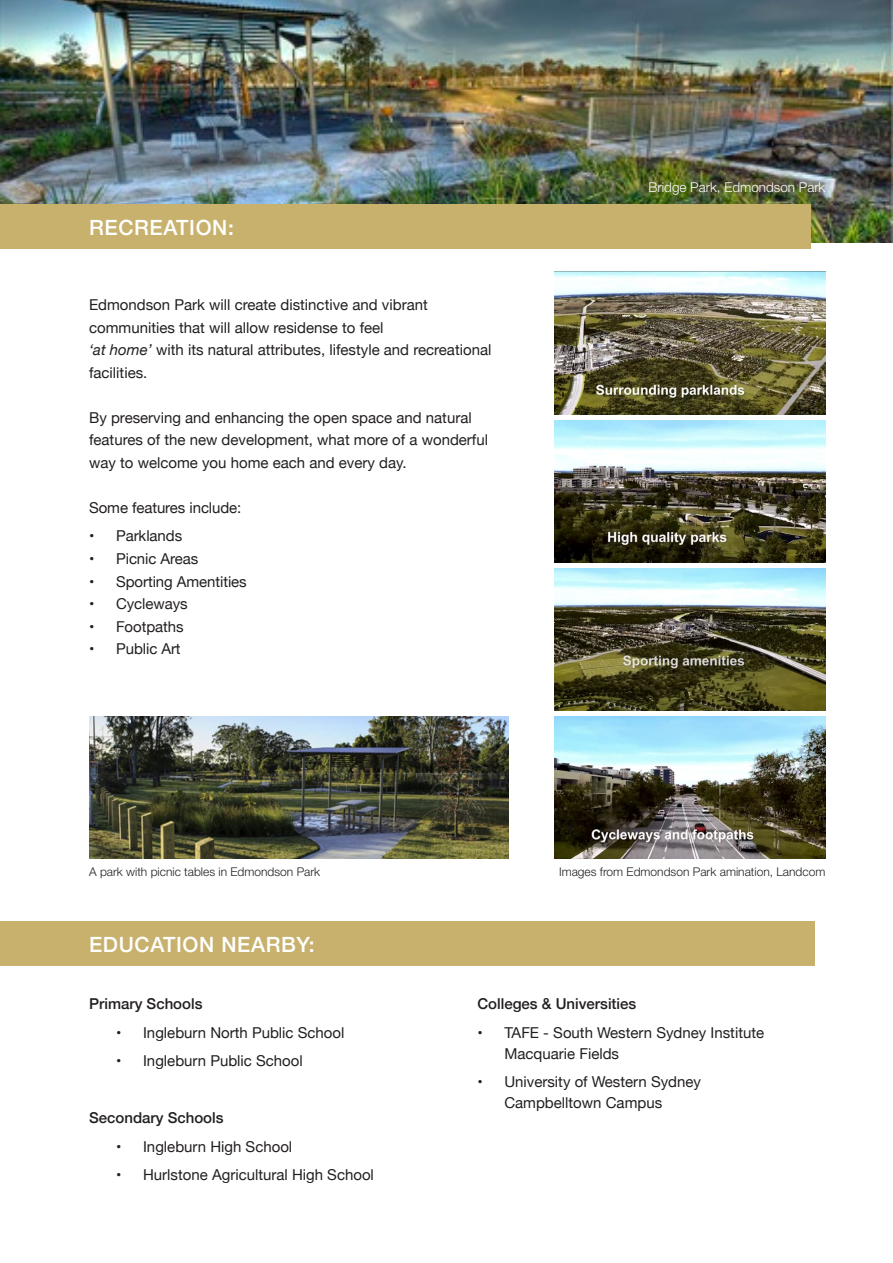
<style>
.page{position:relative;width:893px;height:1263px;background:#fff}
.page>*{position:absolute;margin:0;border:0;box-sizing:border-box;transform-origin:0 0}
.Heading{font:500 21px "Helvetica Neue";letter-spacing:.03em;color:#fff}
.t1{font:15px/22.5px "Helvetica Neue";color:#231f20}
.t2{font:500 15px "Helvetica Neue";color:#231f20}
.t3{font:300 13.5px "Helvetica Neue";color:#fff}
.t4{font:300 12px "Helvetica Neue";color:#231f20}
.s1{font-style:italic}
</style>
<div class="page">
<img style="left:0;top:0;width:893px;height:242px">
<div style="left:0;top:204px;width:810px;height:45px;background:#c7b16d"></div>
<div style="left:0;top:921px;width:815px;height:44px;background:#c7b16d"></div>
<img style="left:555px;top:568px;width:270px;height:142px">
<img style="left:555px;top:272px;width:270px;height:142px">
<img style="left:555px;top:420px;width:270px;height:142px">
<img style="left:555px;top:716px;width:270px;height:142px">
<img style="left:89px;top:716px;width:419px;height:142px">
<p class="Heading" style="left:89px;top:210px;width:146px">RECREATION:</p>
<p class="t1" style="left:89px;top:295px;width:404px">Edmondson Park will create distinctive and vibrant communities that will allow residense to feel<br><span class="s1">‘at home’</span> with its natural attributes, lifestyle and recreational facilities.</p>
<p class="t1" style="left:89px;top:407px;width:400px">By preserving and enhancing the open space and natural features of the new development, what more of a wonderful way to welcome you home each and every day.</p>
<p class="t1" style="left:89px;top:497px;width:154px">Some features include:</p>
<p class="t1" style="left:89px;top:526px;width:95px">• Parklands</p>
<p class="t1" style="left:89px;top:548px;width:111px">• Picnic Areas</p>
<p class="t1" style="left:89px;top:571px;width:159px">• Sporting Amentities</p>
<p class="t1" style="left:89px;top:593px;width:100px">• Cycleways</p>
<p class="t1" style="left:89px;top:616px;width:96px">• Footpaths</p>
<p class="t1" style="left:89px;top:638px;width:93px">• Public Art</p>
<p class="t3" style="left:648px;top:176px;width:178px">Bridge Park, Edmondson Park</p>
<p class="t4" style="left:89px;top:862px;width:233px">A park with picnic tables in Edmondson Park</p>
<p class="t4" style="left:559px;top:862px;width:268px">Images from Edmondson Park amination, Landcom</p>
<p class="Heading" style="left:89px;top:927px;width:227px">EDUCATION NEARBY:</p>
<p class="t2" style="left:89px;top:992px;width:115px">Primary Schools</p>
<p class="t1" style="left:116px;top:1022px;width:230px">• Ingleburn North Public School</p>
<p class="t1" style="left:116px;top:1050px;width:188px">• Ingleburn Public School</p>
<p class="t2" style="left:89px;top:1106px;width:136px">Secondary Schools</p>
<p class="t1" style="left:116px;top:1136px;width:178px">• Ingleburn High School</p>
<p class="t1" style="left:116px;top:1164px;width:259px">• Hurlstone Agricultural High School</p>
<p class="t2" style="left:477px;top:992px;width:160px">Colleges &amp; Universities</p>
<p class="t1" style="left:504px;top:1023px;width:261px;line-height:21px;text-indent:-27px">• TAFE - South Western Sydney Institute<br>Macquarie Fields</p>
<p class="t1" style="left:504px;top:1072px;width:198px;line-height:21px;text-indent:-27px">• University of Western Sydney<br>Campbelltown Campus</p>
</div>
